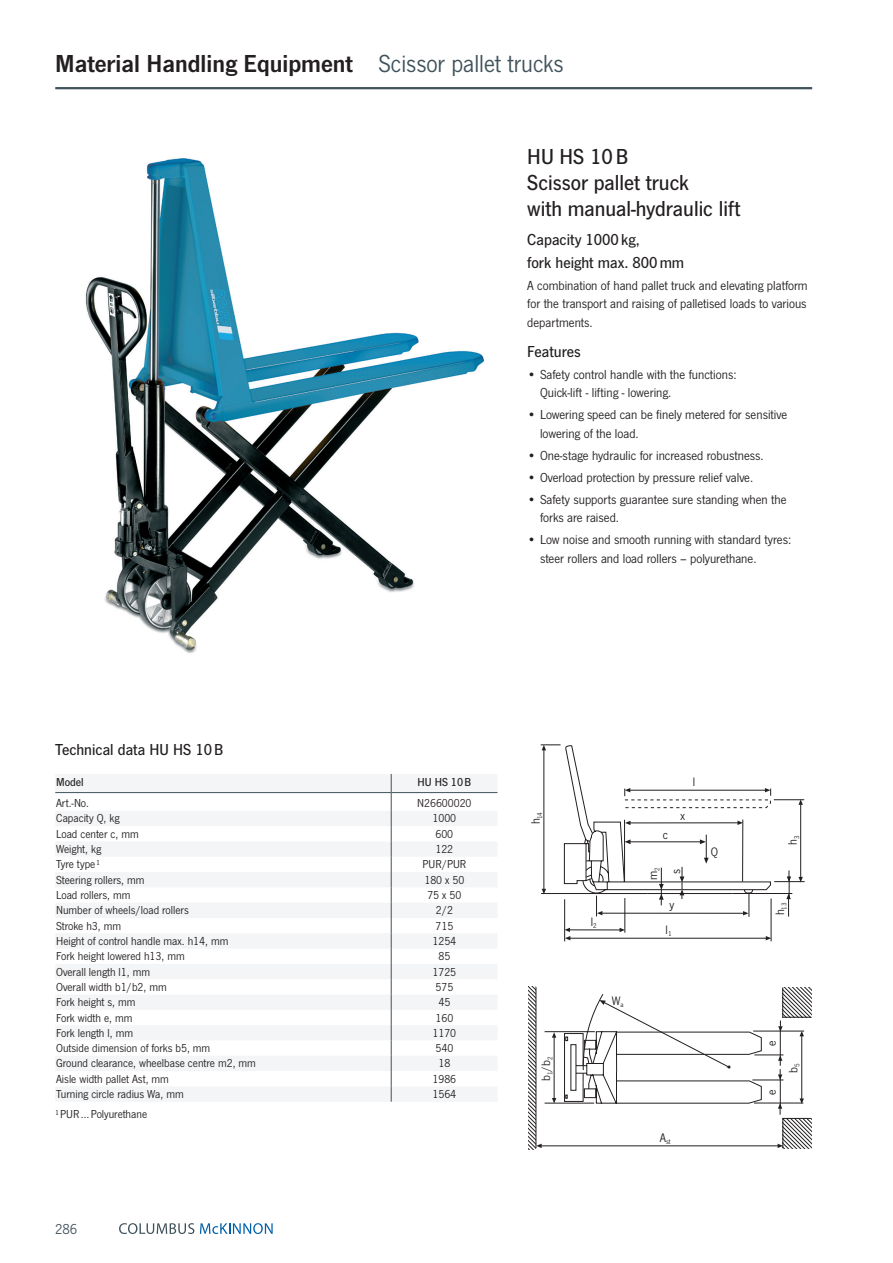
<style>
.page{position:relative;width:893px;height:1263px;background:#fff}
.page>*{position:absolute;margin:0;border:0;box-sizing:border-box;transform-origin:0 0}
.t1{font:25.5px "News Got Dem";color:#231f20}
.t2{font:500 22.5px/26.1px "News Got";color:#231f20}
.t3{font:500 16.5px/22.4px "News Got";color:#231f20}
.t4{font:15px "News Got";color:#40525b}
.t5{font:13.5px/18.6px "News Got";color:#231f20}
.t6{font:12.75px/24.8px "News Got T";color:#231f20}
.t7{font:12px "News Got";color:#231f20}
.t8{font:500 12px "News Got";color:#231f20}
.t9{font:7.2px "News Got T";color:#231f20}
.s1{font-family:"News Got";color:#40525b}
</style>
<div class="page">
<img style="left:85px;top:159px;width:400px;height:495px">
<hr style="left:55px;top:87px;width:757px;height:2px;background:#40525b">
<svg style="left:119px;top:1223px;width:75px;height:11px"></svg>
<svg style="left:200px;top:1223px;width:73px;height:11px"></svg>
<svg style="left:55px;top:774px;width:442px;height:328px"></svg>
<hr style="left:771px;top:898px;width:1px;height:43px;background:#231f20">
<hr style="left:564px;top:899px;width:1px;height:42px;background:#231f20">
<hr style="left:625px;top:898px;width:1px;height:35px;background:#231f20">
<hr style="left:570px;top:929px;width:50px;height:1px;background:#231f20">
<svg style="left:619px;top:928px;width:6px;height:4px"></svg>
<hr style="left:570px;top:938px;width:196px;height:1px;background:#231f20">
<svg style="left:564px;top:928px;width:6px;height:12px"></svg>
<svg style="left:766px;top:936px;width:5px;height:4px"></svg>
<svg style="left:541px;top:745px;width:264px;height:172px"></svg>
<hr style="left:541px;top:1145px;width:237px;height:1px;background:#231f20">
<svg style="left:528px;top:987px;width:14px;height:162px"></svg>
<svg style="left:564px;top:987px;width:247px;height:161px"></svg>
<hr style="left:545px;top:1031px;width:50px;height:1px;background:#231f20">
<hr style="left:545px;top:1103px;width:49px;height:1px;background:#231f20">
<hr style="left:554px;top:1037px;width:1px;height:61px;background:#231f20">
<svg style="left:552px;top:1098px;width:4px;height:5px"></svg>
<svg style="left:552px;top:1032px;width:4px;height:6px"></svg>
<h1 class="t1" style="left:55px;top:49px;width:510px">Material Handling Equipment <span class="s1">Scissor pallet trucks</span></h1>
<h2 class="t2" style="left:527px;top:144px;width:215px">HU HS 10B<br>Scissor pallet truck<br>with manual-hydraulic lift</h2>
<p class="t3" style="left:527px;top:229px;width:158px">Capacity 1000kg,<br>fork height max. 800mm</p>
<p class="t5" style="left:527px;top:276px;width:282px;text-align:justify">A combination of hand pallet truck and elevating platform for the transport and raising of palletised loads to various departments.</p>
<p class="t3" style="left:527px;top:340px;width:55px">Features</p>
<p class="t5" style="left:540px;top:365px;width:198px;text-indent:-13px">• Safety control handle with the functions:<br>Quick-lift - lifting - lowering.</p>
<p class="t5" style="left:540px;top:406px;width:249px;text-indent:-13px">• Lowering speed can be finely metered for sensitive lowering of the load.</p>
<p class="t5" style="left:527px;top:446px;width:238px">• One-stage hydraulic for increased robustness.</p>
<p class="t5" style="left:527px;top:468px;width:228px">• Overload protection by pressure relief valve.</p>
<p class="t5" style="left:540px;top:490px;width:248px;text-indent:-13px">• Safety supports guarantee sure standing when the forks are raised.</p>
<p class="t5" style="left:540px;top:531px;width:253px;text-indent:-13px">• Low noise and smooth running with standard tyres: steer rollers and load rollers – polyurethane.</p>
<p class="t3" style="left:55px;top:739px;width:170px">Technical data HU HS 10B</p>
<p class="t8" style="left:56px;top:775px;width:29px">Model</p>
<p class="t8" style="left:417px;top:775px;width:55px">HU HS 10B</p>
<p class="t7" style="left:56px;top:797px;width:34px">Art.-No.</p>
<p class="t7" style="left:417px;top:797px;width:56px">N26600020</p>
<p class="t7" style="left:56px;top:812px;width:65px">Capacity Q, kg</p>
<p class="t7" style="left:432px;top:812px;width:25px">1000</p>
<p class="t7" style="left:56px;top:827px;width:84px">Load center c, mm</p>
<p class="t7" style="left:435px;top:827px;width:19px">600</p>
<p class="t7" style="left:56px;top:842px;width:46px">Weight, kg</p>
<p class="t7" style="left:435px;top:842px;width:19px">122</p>
<p class="t7" style="left:56px;top:858px;width:46px">Tyre type¹</p>
<p class="t7" style="left:423px;top:858px;width:45px">PUR/PUR</p>
<p class="t7" style="left:56px;top:873px;width:90px">Steering rollers, mm</p>
<p class="t7" style="left:424px;top:873px;width:41px">180 x 50</p>
<p class="t7" style="left:56px;top:888px;width:76px">Load rollers, mm</p>
<p class="t7" style="left:427px;top:888px;width:35px">75 x 50</p>
<p class="t7" style="left:56px;top:904px;width:134px">Number of wheels/load rollers</p>
<p class="t7" style="left:436px;top:904px;width:19px">2/2</p>
<p class="t7" style="left:56px;top:919px;width:67px">Stroke h3, mm</p>
<p class="t7" style="left:435px;top:919px;width:19px">715</p>
<p class="t7" style="left:56px;top:934px;width:174px">Height of control handle max. h14, mm</p>
<p class="t7" style="left:432px;top:934px;width:25px">1254</p>
<p class="t7" style="left:56px;top:950px;width:130px">Fork height lowered h13, mm</p>
<p class="t7" style="left:438px;top:950px;width:13px">85</p>
<p class="t7" style="left:56px;top:965px;width:96px">Overall length l1, mm</p>
<p class="t7" style="left:432px;top:965px;width:25px">1725</p>
<p class="t7" style="left:56px;top:980px;width:112px">Overall width b1/b2, mm</p>
<p class="t7" style="left:435px;top:980px;width:19px">575</p>
<p class="t7" style="left:56px;top:996px;width:81px">Fork height s, mm</p>
<p class="t7" style="left:438px;top:996px;width:13px">45</p>
<p class="t7" style="left:56px;top:1011px;width:78px">Fork width e, mm</p>
<p class="t7" style="left:435px;top:1011px;width:19px">160</p>
<p class="t7" style="left:56px;top:1026px;width:79px">Fork length l, mm</p>
<p class="t7" style="left:432px;top:1026px;width:25px">1170</p>
<p class="t7" style="left:56px;top:1041px;width:156px">Outside dimension of forks b5, mm</p>
<p class="t7" style="left:435px;top:1041px;width:19px">540</p>
<p class="t7" style="left:56px;top:1057px;width:201px">Ground clearance, wheelbase centre m2, mm</p>
<p class="t7" style="left:438px;top:1057px;width:13px">18</p>
<p class="t7" style="left:56px;top:1072px;width:114px">Aisle width pallet Ast, mm</p>
<p class="t7" style="left:432px;top:1072px;width:25px">1986</p>
<p class="t7" style="left:56px;top:1087px;width:129px">Turning circle radius Wa, mm</p>
<p class="t7" style="left:432px;top:1087px;width:25px">1564</p>
<p class="t7" style="left:55px;top:1107px;width:93px">¹PUR…Polyurethane</p>
<p class="t4" style="left:55px;top:1221px;width:24px">286</p>
<p class="t9" style="left:536px;top:824px;width:14px;rotate:-90deg"><sup>h</sup>14</p>
<p class="t6" style="left:533px;top:1081px;width:26px;rotate:-90deg">b<sub>1</sub>/b<sub>2</sub></p>
<p class="t6" style="left:591px;top:909px;width:7px">l<sub>2</sub></p>
<p class="t6" style="left:612px;top:988px;width:13px">W<sub>a</sub></p>
<p class="t6" style="left:663px;top:822px;width:7px">c</p>
<p class="t6" style="left:693px;top:769px;width:4px">l</p>
<p class="t6" style="left:680px;top:803px;width:6px">x</p>
<p class="t6" style="left:640px;top:880px;width:14px;rotate:-90deg">m<sub>2</sub></p>
<p class="t6" style="left:663px;top:874px;width:7px;rotate:-90deg">s</p>
<p class="t6" style="left:666px;top:892px;width:10px">y l<sub>1</sub></p>
<p class="t6" style="left:711px;top:839px;width:9px">Q</p>
<p class="t9" style="left:660px;top:1138px;width:12px"><sup>A</sup>st</p>
<p class="t6" style="left:780px;top:845px;width:11px;rotate:-90deg">h<sub>3</sub></p>
<p class="t9" style="left:780px;top:915px;width:14px;rotate:-90deg"><sup>h</sup>13</p>
<p class="t6" style="left:759px;top:1046px;width:7px;rotate:-90deg">e</p>
<p class="t6" style="left:759px;top:1094px;width:7px;rotate:-90deg">e</p>
<p class="t6" style="left:780px;top:1072px;width:11px;rotate:-90deg">b<sub>5</sub></p>
</div>
